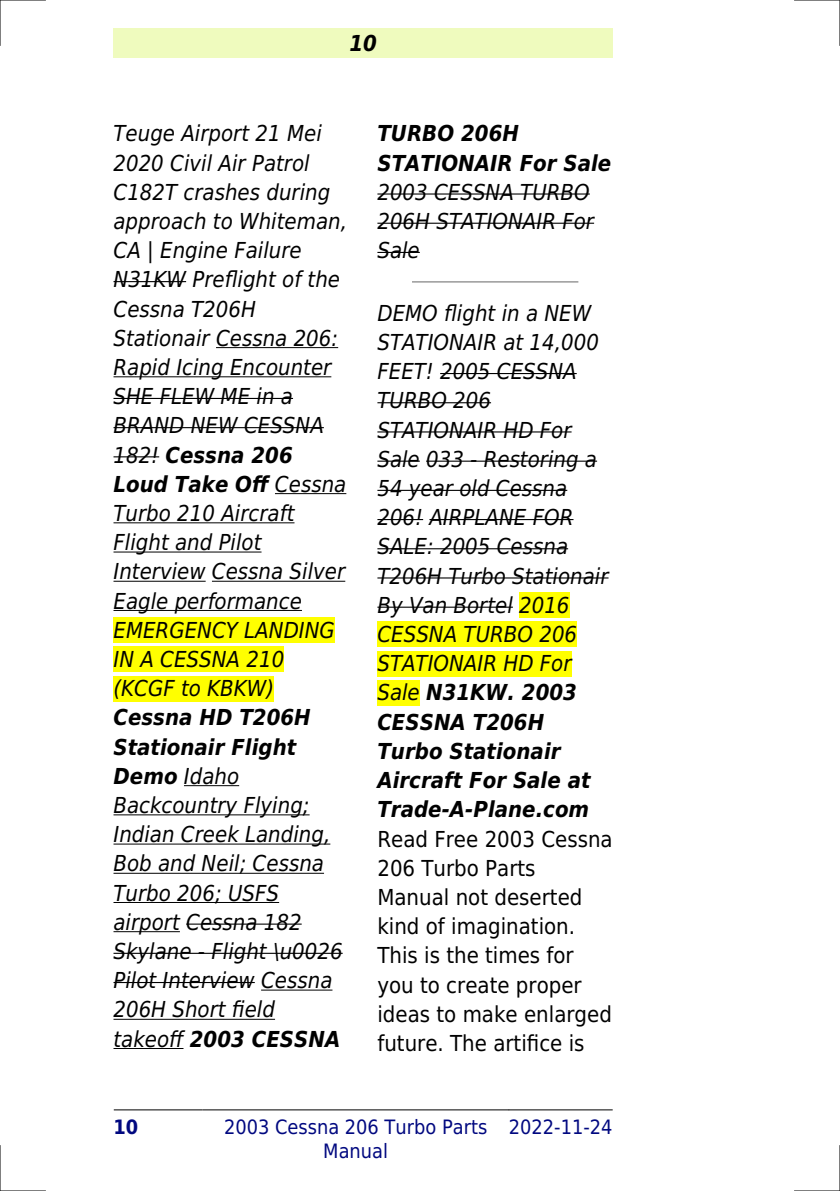
<style>
.page{position:relative;width:840px;height:1191px;background:#fff}
.page>*{position:absolute;margin:0;border:0;box-sizing:border-box;transform-origin:0 0}
.t1{font:italic 22px/29.2px "DejaVu Sans Condensed";color:#000}
.t2{font:22px/29.2px "DejaVu Sans Condensed";color:#000}
.t3{font:italic 700 22px/29.2px "DejaVu Sans Condensed";color:#000}
.t4{font:19.8px/23.8px "DejaVu Sans Condensed";color:#000880;text-align:center}
.t5{font:700 19.8px "DejaVu Sans Condensed";color:#000880}
.s1{font-weight:700}
</style>
<div class="page">
<div style="left:113px;top:28px;width:499px;height:30px;background:#effbbe"></div>
<hr style="left:114px;top:1109px;width:88px;height:1px;background:#000">
<hr style="left:203px;top:1109px;width:305px;height:1px;background:#000">
<hr style="left:509px;top:1109px;width:103px;height:1px;background:#000">
<hr style="left:113px;top:281px;width:73px;height:1px;background:#000">
<hr style="left:216px;top:347px;width:122px;height:1px;background:#000">
<hr style="left:113px;top:376px;width:218px;height:1px;background:#000">
<hr style="left:113px;top:398px;width:180px;height:1px;background:#000">
<hr style="left:113px;top:427px;width:211px;height:1px;background:#000">
<hr style="left:113px;top:456px;width:46px;height:1px;background:#000">
<hr style="left:275px;top:493px;width:71px;height:1px;background:#000">
<hr style="left:113px;top:522px;width:181px;height:1px;background:#000">
<hr style="left:113px;top:551px;width:148px;height:1px;background:#000">
<hr style="left:113px;top:581px;width:92px;height:1px;background:#000">
<hr style="left:212px;top:581px;width:133px;height:1px;background:#000">
<hr style="left:113px;top:610px;width:189px;height:1px;background:#000">
<div style="left:113px;top:617px;width:222px;height:26px;background:#ff0"></div>
<div style="left:113px;top:646px;width:171px;height:26px;background:#ff0"></div>
<div style="left:113px;top:676px;width:161px;height:25px;background:#ff0"></div>
<hr style="left:184px;top:785px;width:55px;height:1px;background:#000">
<hr style="left:113px;top:814px;width:196px;height:1px;background:#000">
<hr style="left:113px;top:843px;width:217px;height:1px;background:#000">
<hr style="left:113px;top:872px;width:211px;height:1px;background:#000">
<hr style="left:113px;top:902px;width:166px;height:1px;background:#000">
<hr style="left:113px;top:931px;width:67px;height:1px;background:#000">
<hr style="left:186px;top:923px;width:115px;height:1px;background:#000">
<hr style="left:113px;top:952px;width:229px;height:2px;background:#000">
<hr style="left:113px;top:982px;width:142px;height:1px;background:#000">
<hr style="left:261px;top:989px;width:71px;height:1px;background:#000">
<hr style="left:113px;top:1018px;width:162px;height:1px;background:#000">
<hr style="left:113px;top:1048px;width:70px;height:1px;background:#000">
<hr style="left:377px;top:193px;width:212px;height:2px;background:#000">
<hr style="left:377px;top:223px;width:216px;height:1px;background:#000">
<hr style="left:377px;top:252px;width:42px;height:1px;background:#000">
<hr style="left:412px;top:281px;width:165px;height:2px;background:#999">
<hr style="left:440px;top:373px;width:136px;height:1px;background:#000">
<hr style="left:377px;top:402px;width:114px;height:1px;background:#000">
<hr style="left:377px;top:431px;width:194px;height:1px;background:#000">
<hr style="left:377px;top:460px;width:42px;height:2px;background:#000">
<hr style="left:426px;top:460px;width:170px;height:2px;background:#000">
<hr style="left:377px;top:490px;width:190px;height:1px;background:#000">
<hr style="left:377px;top:519px;width:46px;height:1px;background:#000">
<hr style="left:429px;top:519px;width:144px;height:1px;background:#000">
<hr style="left:377px;top:548px;width:191px;height:1px;background:#000">
<hr style="left:377px;top:577px;width:231px;height:1px;background:#000">
<hr style="left:377px;top:606px;width:135px;height:2px;background:#000">
<div style="left:519px;top:592px;width:50px;height:26px;background:#ff0"></div>
<div style="left:377px;top:621px;width:200px;height:26px;background:#ff0"></div>
<div style="left:377px;top:651px;width:194px;height:25px;background:#ff0"></div>
<div style="left:377px;top:680px;width:42px;height:25px;background:#ff0"></div>
<hr style="left:0;top:0;width:45px;height:1px;background:#000">
<hr style="left:794px;top:0;width:45px;height:1px;background:#000">
<hr style="left:0;top:1190px;width:45px;height:1px;background:#000">
<hr style="left:794px;top:1190px;width:45px;height:1px;background:#000">
<hr style="left:0;top:0;width:1px;height:45px;background:#000">
<hr style="left:0;top:1145px;width:1px;height:46px;background:#000">
<hr style="left:839px;top:0;width:1px;height:45px;background:#000">
<hr style="left:839px;top:1145px;width:1px;height:46px;background:#000">
<p class="t3" style="left:349px;top:28px;width:29px">10</p>
<p class="t1" style="left:113px;top:119px;width:235px">Teuge Airport 21 Mei<br>2020 Civil Air Patrol<br>C182T crashes during approach to Whiteman,<br>CA | Engine Failure<br>N31KW Preflight of the<br>Cessna T206H<br>Stationair Cessna 206:<br>Rapid Icing Encounter<br>SHE FLEW ME in a<br>BRAND NEW CESSNA<br>182! <span class="s1">Cessna 206<br>Loud Take Off</span> Cessna<br>Turbo 210 Aircraft<br>Flight and Pilot<br>Interview Cessna Silver<br>Eagle performance<br>EMERGENCY LANDING<br>IN A CESSNA 210 (KCGF to KBKW)</p>
<p class="t1" style="left:113px;top:703px;width:230px"><span class="s1">Cessna HD T206H<br>Stationair Flight<br>Demo</span> Idaho<br>Backcountry Flying;<br>Indian Creek Landing,<br>Bob and Neil; Cessna<br>Turbo 206; USFS airport Cessna 182<br>Skylane - Flight \u0026<br>Pilot Interview Cessna<br>206H Short field takeoff <span class="s1">2003 CESSNA</span></p>
<p class="t3" style="left:377px;top:119px;width:235px">TURBO 206H<br>STATIONAIR For Sale</p>
<p class="t1" style="left:377px;top:177px;width:218px">2003 CESSNA TURBO<br>206H STATIONAIR For<br>Sale</p>
<p class="t1" style="left:377px;top:299px;width:232px">DEMO flight in a NEW<br>STATIONAIR at 14,000<br>FEET! 2005 CESSNA<br>TURBO 206<br>STATIONAIR HD For<br>Sale 033 - Restoring a<br>54 year old Cessna<br>206! AIRPLANE FOR<br>SALE: 2005 Cessna<br>T206H Turbo Stationair<br>By Van Bortel 2016<br>CESSNA TURBO 206<br>STATIONAIR HD For<br>Sale <span class="s1">N31KW. 2003<br>CESSNA T206H<br>Turbo Stationair<br>Aircraft For Sale at<br>Trade-A-Plane.com</span></p>
<p class="t2" style="left:377px;top:824px;width:237px">Read Free 2003 Cessna<br>206 Turbo Parts<br>Manual not deserted kind of imagination.<br>This is the times for you to create proper ideas to make enlarged future. The artifice is</p>
<p class="t5" style="left:113px;top:1115px;width:26px">10</p>
<p class="t4" style="left:224px;top:1115px;width:264px">2003 Cessna 206 Turbo Parts<br>Manual</p>
<p class="t4" style="left:508px;top:1115px;width:105px">2022-11-24</p>
</div>
